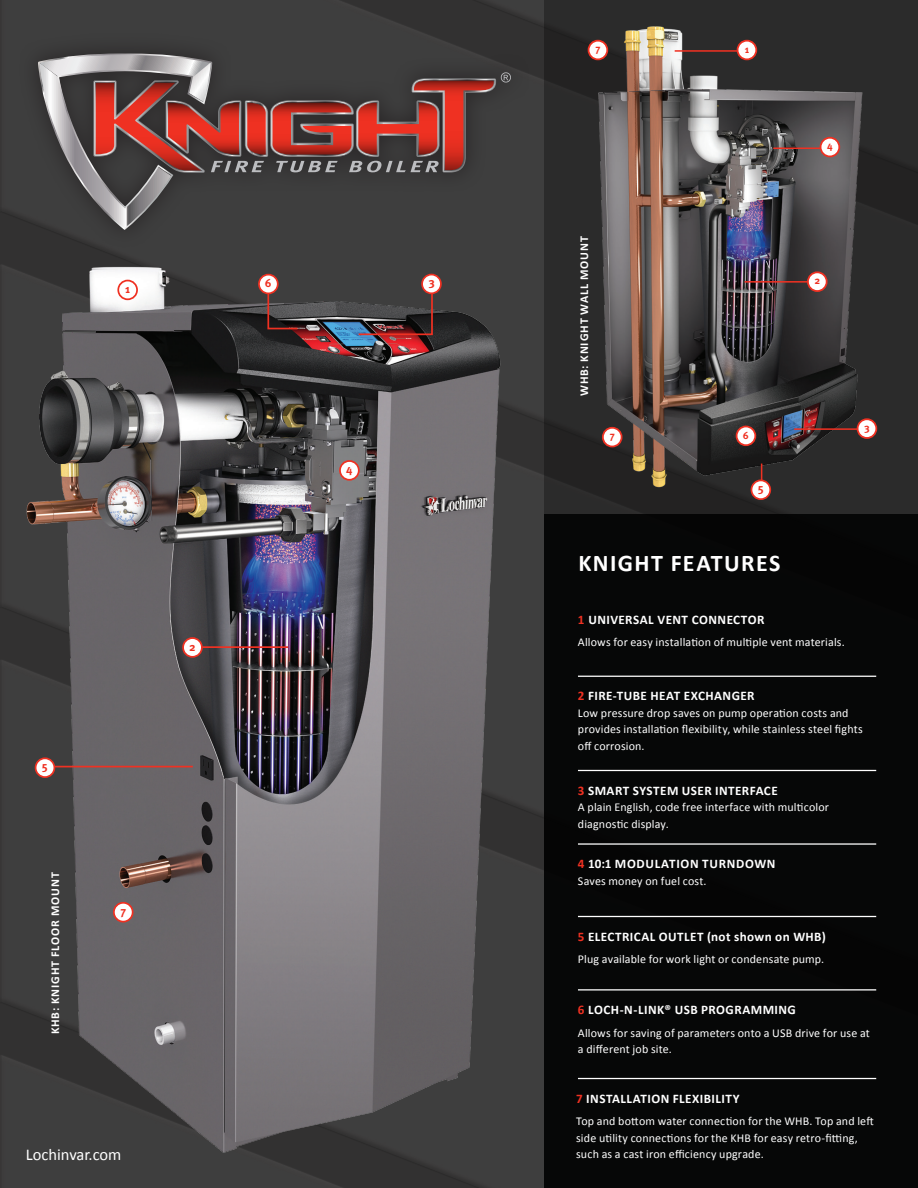
<style>
.page{position:relative;width:918px;height:1188px;background:#fff}
.page>*{position:absolute;margin:0;border:0;box-sizing:border-box;transform-origin:0 0}
.t1{font:700 24px "Calibri";letter-spacing:.055em;color:#fff}
.t2{font:16.5px "Calibri";color:#fff}
.t3{font:700 13.2px "Calibri";letter-spacing:.03em;color:#fff}
.t4{font:700 13.2px "Calibri";letter-spacing:.05em;color:#fff}
.t5{font:12px/16.5px "Calibri";letter-spacing:.01em;color:#fff}
.t6{font:700 12px "Calibri";letter-spacing:.075em;color:#fff}
.t7{font:700 11.55px "Meta OT";color:#ef3122}
.t8{font:700 10.2px "Meta OT";color:#ef3122}
.s1{color:#ef3122}
</style>
<div class="page">
<img style="left:0;top:0;width:544px;height:1188px">
<div style="left:544px;top:0;width:374px;height:1188px;background:#292a2a"></div>
<div style="left:544px;top:514px;width:374px;height:674px;background:#060707"></div>
<hr style="left:578px;top:676px;width:298px;height:1px;background:#fff">
<hr style="left:578px;top:770px;width:298px;height:1px;background:#fff">
<hr style="left:578px;top:843px;width:298px;height:2px;background:#fff">
<hr style="left:578px;top:916px;width:298px;height:1px;background:#fff">
<hr style="left:578px;top:989px;width:298px;height:2px;background:#fff">
<hr style="left:578px;top:1078px;width:298px;height:1px;background:#fff">
<div style="left:18px;top:32px;width:513px;height:217px;background:#231f20;opacity:.75"></div>
<svg style="left:38px;top:54px;width:473px;height:176px;background:#644948"></svg>
<img style="left:571px;top:26px;width:297px;height:474px">
<div style="left:737px;top:426px;width:18px;height:19px;background:#fff;border-radius:50%"></div>
<div style="left:736px;top:426px;width:20px;height:20px;border:2px solid #ef3122;border-radius:50%"></div>
<div style="left:589px;top:41px;width:18px;height:18px;background:#fff;border-radius:50%"></div>
<div style="left:588px;top:40px;width:20px;height:20px;border:2px solid #ef3122;border-radius:50%"></div>
<div style="left:603px;top:428px;width:19px;height:19px;background:#fff;border-radius:50%"></div>
<div style="left:602px;top:427px;width:20px;height:20px;border:2px solid #ef3122;border-radius:50%"></div>
<hr style="left:745px;top:281px;width:67px;height:2px;background:#ef3122">
<hr style="left:773px;top:148px;width:53px;height:1px;background:#ef3122">
<hr style="left:675px;top:50px;width:67px;height:2px;background:#ef3122">
<hr style="left:794px;top:428px;width:70px;height:2px;background:#ef3122">
<div style="left:858px;top:419px;width:18px;height:19px;background:#fff;border-radius:50%"></div>
<div style="left:857px;top:418px;width:20px;height:21px;border:2px solid #ef3122;border-radius:50%"></div>
<div style="left:821px;top:138px;width:18px;height:18px;background:#fff;border-radius:50%"></div>
<div style="left:820px;top:137px;width:20px;height:20px;border:2px solid #ef3122;border-radius:50%"></div>
<div style="left:808px;top:272px;width:19px;height:19px;background:#fff;border-radius:50%"></div>
<div style="left:807px;top:271px;width:21px;height:21px;border:2px solid #ef3122;border-radius:50%"></div>
<div style="left:738px;top:41px;width:18px;height:18px;background:#fff;border-radius:50%"></div>
<div style="left:737px;top:40px;width:20px;height:20px;border:2px solid #ef3122;border-radius:50%"></div>
<img style="left:14px;top:246px;width:518px;height:930px">
<div style="left:118px;top:281px;width:19px;height:18px;background:#fff;border-radius:50%"></div>
<div style="left:117px;top:280px;width:21px;height:20px;border:2px solid #ef3122;border-radius:50%"></div>
<div style="left:183px;top:638px;width:19px;height:19px;background:#fff;border-radius:50%"></div>
<div style="left:182px;top:637px;width:21px;height:21px;border:2px solid #ef3122;border-radius:50%"></div>
<div style="left:340px;top:461px;width:19px;height:19px;background:#fff;border-radius:50%"></div>
<div style="left:339px;top:460px;width:21px;height:21px;border:2px solid #ef3122;border-radius:50%"></div>
<div style="left:36px;top:758px;width:18px;height:19px;background:#fff;border-radius:50%"></div>
<div style="left:35px;top:757px;width:20px;height:21px;border:2px solid #ef3122;border-radius:50%"></div>
<div style="left:114px;top:903px;width:19px;height:19px;background:#fff;border-radius:50%"></div>
<div style="left:113px;top:902px;width:21px;height:21px;border:2px solid #ef3122;border-radius:50%"></div>
<svg style="left:267px;top:290px;width:32px;height:40px"></svg>
<svg style="left:357px;top:290px;width:77px;height:46px;background:#4b3b3c"></svg>
<hr style="left:202px;top:646px;width:86px;height:2px;background:#ef3122">
<hr style="left:54px;top:766px;width:139px;height:1px;background:#ef3122">
<div style="left:259px;top:275px;width:19px;height:18px;background:#fff;border-radius:50%"></div>
<div style="left:258px;top:274px;width:21px;height:20px;border:2px solid #ef3122;border-radius:50%"></div>
<div style="left:422px;top:275px;width:19px;height:18px;background:#fff;border-radius:50%"></div>
<div style="left:421px;top:274px;width:21px;height:20px;border:2px solid #ef3122;border-radius:50%"></div>
<div style="left:751px;top:480px;width:19px;height:19px;background:#fff;border-radius:50%"></div>
<div style="left:751px;top:480px;width:20px;height:20px;border:2px solid #ef3122;border-radius:50%"></div>
<svg style="left:761px;top:464px;width:1px;height:16px"></svg>
<p class="t7" style="left:125px;top:282px;width:7px">1</p>
<p class="t7" style="left:42px;top:759px;width:8px">5</p>
<p class="t6" style="left:48px;top:1034px;width:164px;rotate:-90deg">KHB: KNIGHT FLOOR MOUNT</p>
<p class="t7" style="left:120px;top:904px;width:7px">7</p>
<h2 class="t2" style="left:26px;top:1144px;width:97px">Lochinvar.com</h2>
<p class="t7" style="left:189px;top:639px;width:8px">2</p>
<p class="t7" style="left:265px;top:276px;width:8px">6</p>
<p class="t7" style="left:428px;top:275px;width:8px">3</p>
<p class="t7" style="left:346px;top:461px;width:8px">4</p>
<p class="t8" style="left:595px;top:42px;width:7px">7</p>
<p class="t8" style="left:745px;top:43px;width:6px">1</p>
<p class="t8" style="left:827px;top:139px;width:7px">4</p>
<p class="t6" style="left:577px;top:396px;width:162px;rotate:-90deg">WHB: KNIGHT WALL MOUNT</p>
<p class="t8" style="left:610px;top:429px;width:7px">7</p>
<p class="t8" style="left:814px;top:274px;width:7px">2</p>
<p class="t8" style="left:743px;top:429px;width:7px">6</p>
<p class="t7" style="left:758px;top:481px;width:8px">5</p>
<p class="t8" style="left:864px;top:421px;width:7px">3</p>
<h1 class="t1" style="left:578px;top:548px;width:204px">KNIGHT FEATURES</h1>
<p class="t3" style="left:578px;top:611px;width:188px"><span class="s1">1</span> UNIVERSAL VENT CONNECTOR</p>
<p class="t5" style="left:578px;top:634px;width:268px">Allows for easy installation of multiple vent materials.</p>
<p class="t3" style="left:578px;top:688px;width:178px"><span class="s1">2</span> FIRE-TUBE HEAT EXCHANGER</p>
<p class="t5" style="left:578px;top:705px;width:286px">Low pressure drop saves on pump operation costs and provides installation flexibility, while stainless steel fights off corrosion.</p>
<p class="t3" style="left:578px;top:782px;width:201px"><span class="s1">3</span> SMART SYSTEM USER INTERFACE</p>
<p class="t5" style="left:578px;top:799px;width:253px">A plain English, code free interface with multicolor diagnostic display.</p>
<p class="t4" style="left:578px;top:855px;width:199px"><span class="s1">4</span> 10:1 MODULATION TURNDOWN</p>
<p class="t5" style="left:578px;top:873px;width:130px">Saves money on fuel cost.</p>
<p class="t3" style="left:578px;top:928px;width:249px"><span class="s1">5</span> ELECTRICAL OUTLET (not shown on WHB)</p>
<p class="t5" style="left:578px;top:951px;width:248px">Plug available for work light or condensate pump.</p>
<p class="t3" style="left:578px;top:1001px;width:219px"><span class="s1">6</span> LOCH-N-LINK® USB PROGRAMMING</p>
<p class="t5" style="left:578px;top:1024px;width:293px">Allows for saving of parameters onto a USB drive for use at a different job site.</p>
<p class="t3" style="left:576px;top:1090px;width:165px"><span class="s1">7</span> INSTALLATION FLEXIBILITY</p>
<p class="t5" style="left:576px;top:1113px;width:299px">Top and bottom water connection for the WHB. Top and left side utility connections for the KHB for easy retro-fitting, such as a cast iron efficiency upgrade.</p>
</div>
